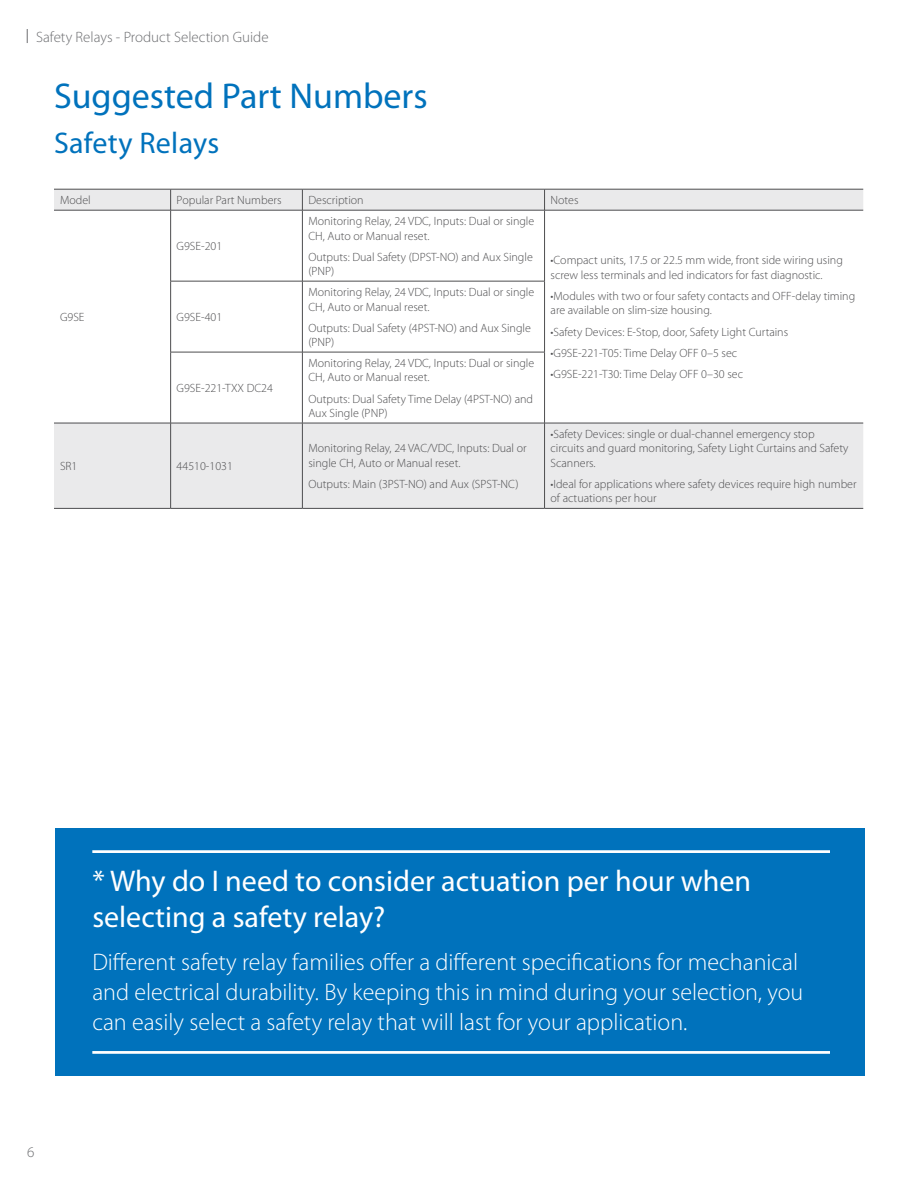
<style>
.page{position:relative;width:918px;height:1188px;background:#fff}
.page>*{position:absolute;margin:0;border:0;box-sizing:border-box;transform-origin:0 0}
.t1{font:36px "Myriad Pro";color:#0072bc}
.t2{font:30px/36px "Myriad Pro";color:#fff}
.t3{font:30px "Myriad Pro";letter-spacing:.01em;color:#0072bc}
.t4{font:300 24px/30px "Myriad Pro";color:#fff}
.t5{font:300 15px "Myriad Pro";color:#6d6e71}
.t6{font:300 12px/14.4px "Myriad Pro";color:#4d4d4f}
</style>
<div class="page">
<svg style="left:54px;top:190px;width:809px;height:318px"></svg>
<hr style="left:54px;top:189px;width:117px;height:1px;background:#4d4d4f">
<hr style="left:171px;top:189px;width:131px;height:1px;background:#4d4d4f">
<svg style="left:170px;top:189px;width:1px;height:21px"></svg>
<hr style="left:302px;top:189px;width:243px;height:1px;background:#4d4d4f">
<svg style="left:302px;top:189px;width:1px;height:21px"></svg>
<hr style="left:545px;top:189px;width:318px;height:1px;background:#4d4d4f">
<svg style="left:544px;top:189px;width:1px;height:21px"></svg>
<hr style="left:54px;top:210px;width:117px;height:1px;background:#4d4d4f">
<hr style="left:171px;top:210px;width:131px;height:1px;background:#4d4d4f">
<hr style="left:170px;top:210px;width:1px;height:71px;background:#4d4d4f">
<hr style="left:302px;top:210px;width:243px;height:1px;background:#4d4d4f">
<hr style="left:302px;top:210px;width:1px;height:71px;background:#4d4d4f">
<hr style="left:545px;top:210px;width:318px;height:1px;background:#4d4d4f">
<hr style="left:544px;top:210px;width:1px;height:71px;background:#4d4d4f">
<hr style="left:170px;top:281px;width:132px;height:1px;background:#4d4d4f">
<hr style="left:170px;top:281px;width:1px;height:71px;background:#4d4d4f">
<hr style="left:302px;top:281px;width:243px;height:1px;background:#4d4d4f">
<hr style="left:302px;top:281px;width:1px;height:71px;background:#4d4d4f">
<hr style="left:544px;top:281px;width:1px;height:71px;background:#4d4d4f">
<hr style="left:170px;top:352px;width:132px;height:1px;background:#4d4d4f">
<hr style="left:170px;top:352px;width:1px;height:71px;background:#4d4d4f">
<hr style="left:302px;top:352px;width:243px;height:1px;background:#4d4d4f">
<hr style="left:302px;top:352px;width:1px;height:71px;background:#4d4d4f">
<hr style="left:544px;top:352px;width:1px;height:71px;background:#4d4d4f">
<hr style="left:54px;top:423px;width:117px;height:1px;background:#4d4d4f">
<hr style="left:171px;top:423px;width:131px;height:1px;background:#4d4d4f">
<hr style="left:170px;top:423px;width:1px;height:85px;background:#4d4d4f">
<hr style="left:302px;top:423px;width:243px;height:1px;background:#4d4d4f">
<hr style="left:302px;top:423px;width:1px;height:85px;background:#4d4d4f">
<hr style="left:545px;top:423px;width:318px;height:1px;background:#4d4d4f">
<hr style="left:544px;top:423px;width:1px;height:85px;background:#4d4d4f">
<hr style="left:54px;top:508px;width:117px;height:1px;background:#4d4d4f">
<hr style="left:171px;top:508px;width:131px;height:1px;background:#4d4d4f">
<hr style="left:302px;top:508px;width:243px;height:1px;background:#4d4d4f">
<hr style="left:545px;top:508px;width:318px;height:1px;background:#4d4d4f">
<div style="left:55px;top:828px;width:810px;height:248px;background:#0072bc"></div>
<hr style="left:92px;top:850px;width:738px;height:3px;background:#fff">
<hr style="left:92px;top:1051px;width:738px;height:3px;background:#fff">
<svg style="left:27px;top:29px;width:1px;height:14px"></svg>
<p class="t5" style="left:36px;top:29px;width:234px">Safety Relays - Product Selection Guide</p>
<h1 class="t1" style="left:54px;top:76px;width:375px">Suggested Part Numbers</h1>
<h2 class="t3" style="left:54px;top:127px;width:167px">Safety Relays</h2>
<p class="t6" style="left:60px;top:193px;width:32px">Model</p>
<p class="t6" style="left:177px;top:193px;width:106px">Popular Part Numbers</p>
<p class="t6" style="left:308px;top:193px;width:57px">Description</p>
<p class="t6" style="left:551px;top:193px;width:29px">Notes</p>
<p class="t6" style="left:60px;top:310px;width:26px">G9SE</p>
<p class="t6" style="left:177px;top:239px;width:47px">G9SE-201</p>
<p class="t6" style="left:177px;top:310px;width:47px">G9SE-401</p>
<p class="t6" style="left:177px;top:381px;width:98px">G9SE-221-TXX DC24</p>
<p class="t6" style="left:60px;top:459px;width:19px">SR1</p>
<p class="t6" style="left:177px;top:459px;width:58px">44510-1031</p>
<p class="t6" style="left:308px;top:214px;width:227px">Monitoring Relay, 24 VDC, Inputs: Dual or single<br>CH, Auto or Manual reset.</p>
<p class="t6" style="left:308px;top:250px;width:226px">Outputs: Dual Safety (DPST-NO) and Aux Single (PNP)</p>
<p class="t6" style="left:551px;top:253px;width:294px">•Compact units, 17.5 or 22.5 mm wide, front side wiring using screw less terminals and led indicators for fast diagnostic.</p>
<p class="t6" style="left:551px;top:289px;width:306px">•Modules with two or four safety contacts and OFF-delay timing are available on slim-size housing.</p>
<p class="t6" style="left:551px;top:325px;width:239px">•Safety Devices: E-Stop, door, Safety Light Curtains</p>
<p class="t6" style="left:551px;top:346px;width:188px">•G9SE-221-T05: Time Delay OFF 0–5 sec</p>
<p class="t6" style="left:551px;top:367px;width:194px">•G9SE-221-T30: Time Delay OFF 0–30 sec</p>
<p class="t6" style="left:308px;top:285px;width:227px">Monitoring Relay, 24 VDC, Inputs: Dual or single<br>CH, Auto or Manual reset.</p>
<p class="t6" style="left:308px;top:321px;width:224px">Outputs: Dual Safety (4PST-NO) and Aux Single (PNP)</p>
<p class="t6" style="left:308px;top:356px;width:227px">Monitoring Relay, 24 VDC, Inputs: Dual or single<br>CH, Auto or Manual reset.</p>
<p class="t6" style="left:308px;top:392px;width:226px">Outputs: Dual Safety Time Delay (4PST-NO) and<br>Aux Single (PNP)</p>
<p class="t6" style="left:308px;top:441px;width:220px">Monitoring Relay, 24 VAC/VDC, Inputs: Dual or single CH, Auto or Manual reset.</p>
<p class="t6" style="left:308px;top:477px;width:212px">Outputs: Main (3PST-NO) and Aux (SPST-NC)</p>
<p class="t6" style="left:551px;top:427px;width:299px">•Safety Devices: single or dual-channel emergency stop circuits and guard monitoring, Safety Light Curtains and Safety<br>Scanners.</p>
<p class="t6" style="left:551px;top:477px;width:308px">•Ideal for applications where safety devices require high number of actuations per hour</p>
<p class="t5" style="left:27px;top:1144px;width:9px">6</p>
<h2 class="t2" style="left:92px;top:863px;width:660px">* Why do I need to consider actuation per hour when selecting a safety relay?</h2>
<h3 class="t4" style="left:92px;top:947px;width:712px">Different safety relay families offer a different specifications for mechanical and electrical durability. By keeping this in mind during your selection, you can easily select a safety relay that will last for your application.</h3>
</div>
